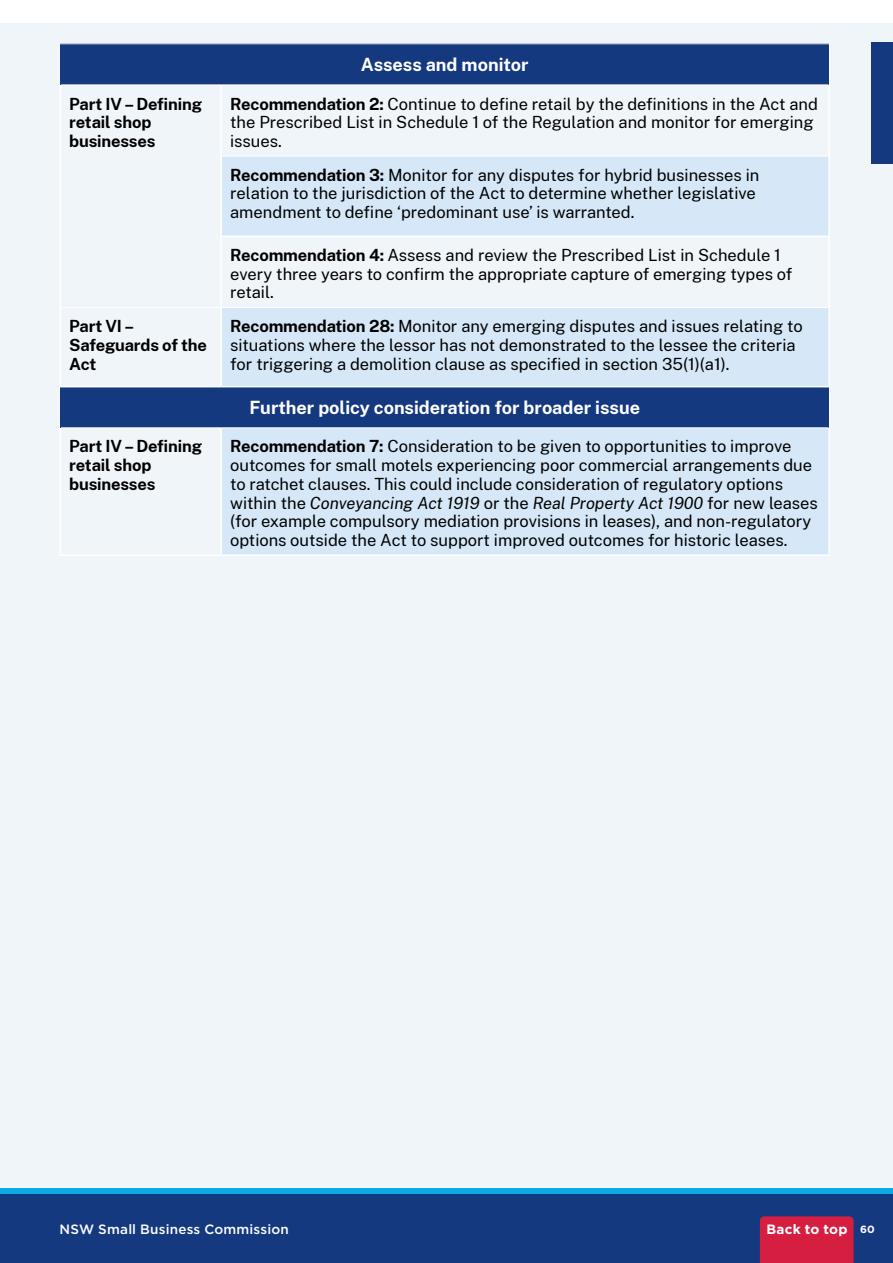
<style>
.page{position:relative;width:893px;height:1263px;background:#fff}
.page>*{position:absolute;margin:0;border:0;box-sizing:border-box;transform-origin:0 0}
.t1{font:700 18px "Public Sans";color:#fff}
.t2{font:16.5px/18.8px "Public Sans";color:#000}
.t3{font:700 16.5px/18.8px "Public Sans";letter-spacing:-.01em;color:#000}
.t4{font:500 13.5px "Gotham";letter-spacing:.015em;color:#fff}
.t5{font:700 13.5px "Gotham";letter-spacing:.015em;color:#fff}
.t6{font:700 10.5px "Gotham";color:#fff}
.s1{font-weight:700}
.s2{font-style:italic}
</style>
<div class="page">
<div style="left:0;top:23px;width:893px;height:1170px;background:#f0f5fa"></div>
<div style="left:0;top:1188px;width:893px;height:75px;background:#15397f"></div>
<div style="left:0;top:1188px;width:893px;height:5px;background:#0baae2"></div>
<div style="left:760px;top:1216px;width:94px;height:47px;background:#d61e40"></div>
<div style="left:872px;top:43px;width:21px;height:121px;background:#15397f"></div>
<div style="left:221px;top:156px;width:608px;height:80px;background:#d6e8f8"></div>
<div style="left:221px;top:307px;width:608px;height:80px;background:#d6e8f8"></div>
<div style="left:221px;top:428px;width:608px;height:127px;background:#d6e8f8"></div>
<hr style="left:828px;top:237px;width:2px;height:70px;background:#fff">
<hr style="left:828px;top:307px;width:2px;height:79px;background:#fff">
<hr style="left:828px;top:428px;width:2px;height:126px;background:#fff">
<hr style="left:828px;top:387px;width:2px;height:41px;background:#fff">
<hr style="left:828px;top:85px;width:2px;height:71px;background:#fff">
<hr style="left:828px;top:156px;width:2px;height:80px;background:#fff">
<hr style="left:828px;top:44px;width:2px;height:41px;background:#fff">
<hr style="left:60px;top:85px;width:1px;height:71px;background:#fff">
<hr style="left:60px;top:156px;width:1px;height:80px;background:#fff">
<hr style="left:60px;top:236px;width:1px;height:71px;background:#fff">
<hr style="left:60px;top:307px;width:1px;height:79px;background:#fff">
<hr style="left:60px;top:428px;width:1px;height:126px;background:#fff">
<hr style="left:61px;top:307px;width:160px;height:1px;background:#fff">
<hr style="left:221px;top:307px;width:607px;height:1px;background:#fff">
<hr style="left:222px;top:156px;width:606px;height:1px;background:#fff">
<hr style="left:60px;top:554px;width:161px;height:2px;background:#fff">
<hr style="left:221px;top:554px;width:609px;height:2px;background:#fff">
<hr style="left:220px;top:428px;width:2px;height:126px;background:#fff">
<hr style="left:220px;top:237px;width:2px;height:70px;background:#fff">
<hr style="left:220px;top:308px;width:2px;height:78px;background:#fff">
<hr style="left:220px;top:236px;width:610px;height:1px;background:#fff">
<hr style="left:220px;top:85px;width:2px;height:71px;background:#fff">
<hr style="left:220px;top:156px;width:2px;height:80px;background:#fff">
<div style="left:60px;top:44px;width:769px;height:41px;background:#15397f"></div>
<hr style="left:60px;top:44px;width:161px;height:1px;background:#fff">
<hr style="left:221px;top:44px;width:609px;height:1px;background:#fff">
<hr style="left:61px;top:84px;width:160px;height:1px;background:#fff">
<hr style="left:221px;top:84px;width:607px;height:1px;background:#fff">
<div style="left:60px;top:387px;width:769px;height:41px;background:#15397f"></div>
<hr style="left:60px;top:386px;width:161px;height:1px;background:#fff">
<hr style="left:221px;top:386px;width:609px;height:1px;background:#fff">
<hr style="left:61px;top:427px;width:160px;height:1px;background:#fff">
<hr style="left:221px;top:427px;width:607px;height:1px;background:#fff">
<p class="t3" style="left:69px;top:93px;width:151px">Part IV – Defining&shy;retail shop-</p>
<p class="t3" style="left:69px;top:131px;width:88px">businesses</p>
<p class="t1" style="left:361px;top:52px;width:169px">Assess and monitor</p>
<p class="t2" style="left:230px;top:93px;width:589px"><span class="s1">Recommendation 2:</span> Continue to-define retail by the-definitions in the Act and</p>
<p class="t2" style="left:230px;top:112px;width:585px">the Prescribed List in Schedule 1 of the Regulation and monitor for emerging issues.</p>
<p class="t2" style="left:230px;top:165px;width:531px"><span class="s1">Recommendation 3:</span> Monitor for any disputes for hybrid businesses in relation to the jurisdiction of the Act to determine whether legislative</p>
<p class="t2" style="left:230px;top:202px;width:422px">amendment to-define ‘predominant use’ is-warranted.-</p>
<p class="t2" style="left:230px;top:245px;width:564px"><span class="s1">Recommendation 4:-</span>Assess and review the Prescribed List in Schedule 1 every three-years to-confirm the appropriate-capture-of emerging types-of retail.</p>
<p class="t3" style="left:69px;top:316px;width:139px">Part VI –<br>Safeguards of the<br>Act</p>
<p class="t2" style="left:230px;top:316px;width:574px"><span class="s1">Recommendation 28:-</span>Monitor any emerging disputes and issues relating to situations where the lessor has not demonstrated to the lessee the criteria for triggering a demolition clause as specified in section 35(1)(a1).-</p>
<p class="t1" style="left:249px;top:394px;width:410px">Further policy-consideration for broader issue-</p>
<p class="t3" style="left:69px;top:436px;width:151px">Part IV – Defining-</p>
<p class="t2" style="left:230px;top:436px;width:563px"><span class="s1">Recommendation 7:</span> Consideration to be given to opportunities to improve</p>
<p class="t3" style="left:69px;top:455px;width:100px">retail shop-</p>
<p class="t2" style="left:230px;top:455px;width:600px">outcomes for small motels-experiencing poor commercial arrangements-due-</p>
<p class="t3" style="left:69px;top:473px;width:88px">businesses</p>
<p class="t2" style="left:230px;top:474px;width:589px">to ratchet clauses. This could include consideration of regulatory options within the <span class="s2">Conveyancing Act 1919</span> or the <span class="s2">Real Property Act 1900</span> for new leases</p>
<p class="t2" style="left:230px;top:511px;width:599px">(for example-compulsory mediation provisions in leases), and non-regulatory-</p>
<p class="t2" style="left:230px;top:530px;width:559px">options outside the Act to support improved outcomes for historic leases.</p>
<p class="t4" style="left:60px;top:1220px;width:231px">NSW Small Business Commission</p>
<p class="t5" style="left:766px;top:1220px;width:82px">Back to top</p>
<p class="t6" style="left:860px;top:1222px;width:16px">60</p>
</div>
